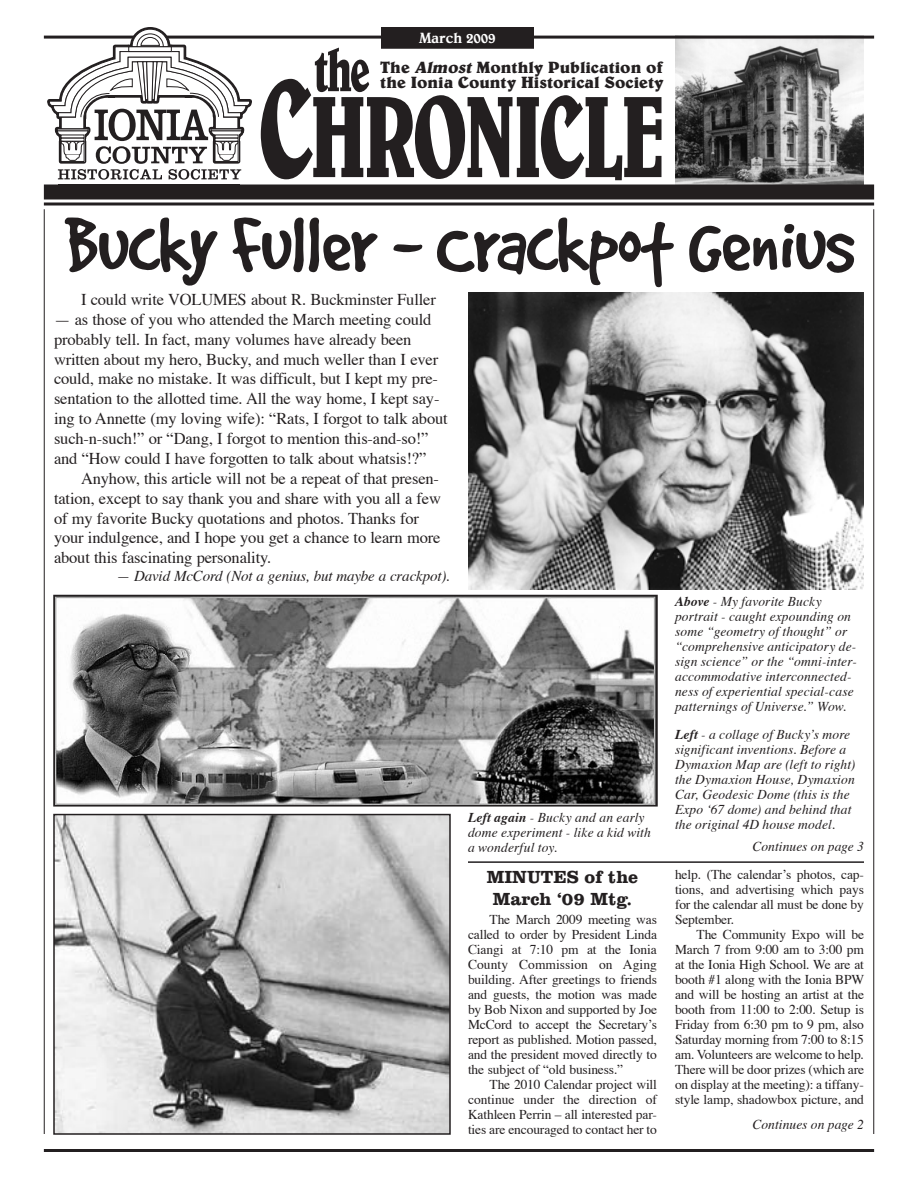
<style>
.page{position:relative;width:918px;height:1188px;background:#fff}
.page>*{position:absolute;margin:0;border:0;box-sizing:border-box;transform-origin:0 0}
.t1{font:85.5px "Good Dog Plain";letter-spacing:-.01em;color:#231f20}
.t2{font:700 18px/21.6px "Clarendon BT";color:#231f20;text-align:center}
.t3{font:16.5px/20px "Times";letter-spacing:-.01em;color:#231f20}
.t4{font:700 16.5px/15px "Belwe";color:#231f20}
.t5{font:italic 15px "Times";letter-spacing:-.01em;color:#231f20}
.t6{font:500 15px "Belwe";letter-spacing:-.01em;color:#fff}
.t7{font:13.5px/15px "Times";letter-spacing:-.01em;color:#231f20;text-align:justify}
.t8{font:italic 13.5px/15px "Times";letter-spacing:.01em;color:#231f20}
.s1{font-style:italic}
.s2{font-weight:700}
</style>
<div class="page">
<hr style="left:44px;top:209px;width:1px;height:925px;background:#231f20">
<hr style="left:873px;top:209px;width:1px;height:925px;background:#231f20">
<img style="left:675px;top:39px;width:189px;height:145px">
<hr style="left:44px;top:36px;width:830px;height:3px;background:#231f20">
<div style="left:44px;top:184px;width:830px;height:16px;background:#231f20"></div>
<hr style="left:44px;top:1149px;width:830px;height:3px;background:#231f20">
<svg style="left:261px;top:48px;width:401px;height:132px"></svg>
<svg style="left:47px;top:27px;width:205px;height:153px"></svg>
<svg style="left:44px;top:202px;width:830px;height:4px;background:#595657"></svg>
<hr style="left:468px;top:861px;width:396px;height:2px;background:#231f20">
<div style="left:382px;top:28px;width:151px;height:20px;background:#231f20"></div>
<div style="left:381px;top:27px;width:153px;height:22px;border:2px solid #231f20"></div>
<img style="left:468px;top:292px;width:396px;height:297px">
<img style="left:56px;top:817px;width:392px;height:315px">
<div style="left:53px;top:814px;width:398px;height:321px;border:2px solid #231f20"></div>
<img style="left:56px;top:598px;width:599px;height:206px">
<div style="left:53px;top:595px;width:605px;height:212px;border:2px solid #231f20"></div>
<p class="t6" style="left:419px;top:29px;width:78px">March 2009</p>
<p class="t4" style="left:380px;top:60px;width:285px">The <span class="s1">Almost</span> Monthly Publication of the Ionia County Historical Society</p>
<h1 class="t1" style="left:63px;top:217px;width:793px">Bucky Fuller - Crackpot Genius</h1>
<p class="t3" style="left:81px;top:288px;width:356px">I could write VOLUMES about R. Buckminster Fuller</p>
<p class="t3" style="left:54px;top:308px;width:395px">— as those of you who attended the March meeting could probably tell. In fact, many volumes have already been written about my hero, Bucky, and much weller than I ever could, make no mistake. It was difficult, but I kept my pre&shy;sentation to the allotted time. All the way home, I kept say&shy;ing to Annette (my loving wife): “Rats, I forgot to talk about such-n-such!” or “Dang, I forgot to mention this-and-so!” and “How could I have forgotten to talk about whatsis!?”</p>
<p class="t3" style="left:54px;top:467px;width:389px;text-indent:27px">Anyhow, this article will not be a repeat of that presen&shy;tation, except to say thank you and share with you all a few of my favorite Bucky quotations and photos. Thanks for your indulgence, and I hope you get a chance to learn more about this fascinating personality.</p>
<p class="t5" style="left:117px;top:563px;width:335px">— David McCord (Not a genius, but maybe a crackpot).</p>
<p class="t8" style="left:468px;top:809px;width:184px"><span class="s2">Left again</span> - Bucky and an early dome experiment - like a kid with a wonderful toy.</p>
<h2 class="t2" style="left:487px;top:866px;width:153px">MINUTES of the<br>March ‘09 Mtg.</h2>
<p class="t7" style="left:468px;top:910px;width:191px;text-indent:22px">The March 2009 meeting was called to order by President Linda Ciangi at 7:10 pm at the Ionia County Commission on Aging building. After greetings to friends and guests, the motion was made by Bob Nixon and supported by Joe McCord to accept the Secretary’s report as published. Motion passed, and the president moved directly to the subject of “old business.”</p>
<p class="t7" style="left:468px;top:1075px;width:191px;text-indent:22px">The 2010 Calendar project will continue under the direction of Kathleen Perrin – all interested par&shy;ties are encouraged to contact her to</p>
<p class="t8" style="left:675px;top:593px;width:183px"><span class="s2">Above</span> - My favorite Bucky portrait - caught expounding on some “geometry of thought” or “comprehensive anticipatory de&shy;sign science” or the “omni-inter&shy;accommodative interconnected&shy;ness of experiential special-case patternings of Universe.” Wow.</p>
<p class="t8" style="left:675px;top:726px;width:182px"><span class="s2">Left</span> - a collage of Bucky’s more significant inventions. Before a<br>Dymaxion Map are (left to right) the Dymaxion House, Dymaxion<br>Car, Geodesic Dome (this is the<br>Expo ‘67 dome) and behind that the original 4D house model.</p>
<p class="t8" style="left:753px;top:838px;width:113px">Continues on page 3</p>
<p class="t7" style="left:675px;top:865px;width:191px">help. (The calendar’s photos, cap&shy;tions, and advertising which pays for the calendar all must be done by September.</p>
<p class="t7" style="left:675px;top:925px;width:191px;text-indent:22px">The Community Expo will be March 7 from 9:00 am to 3:00 pm at the Ionia High School. We are at booth #1 along with the Ionia BPW and will be hosting an artist at the booth from 11:00 to 2:00. Setup is Friday from 6:30 pm to 9 pm, also Saturday morning from 7:00 to 8:15 am. Volunteers are welcome to help.<br>There will be door prizes (which are on display at the meeting): a tiffany&shy;style lamp, shadowbox picture, and</p>
<p class="t8" style="left:753px;top:1116px;width:113px">Continues on page 2</p>
</div>
